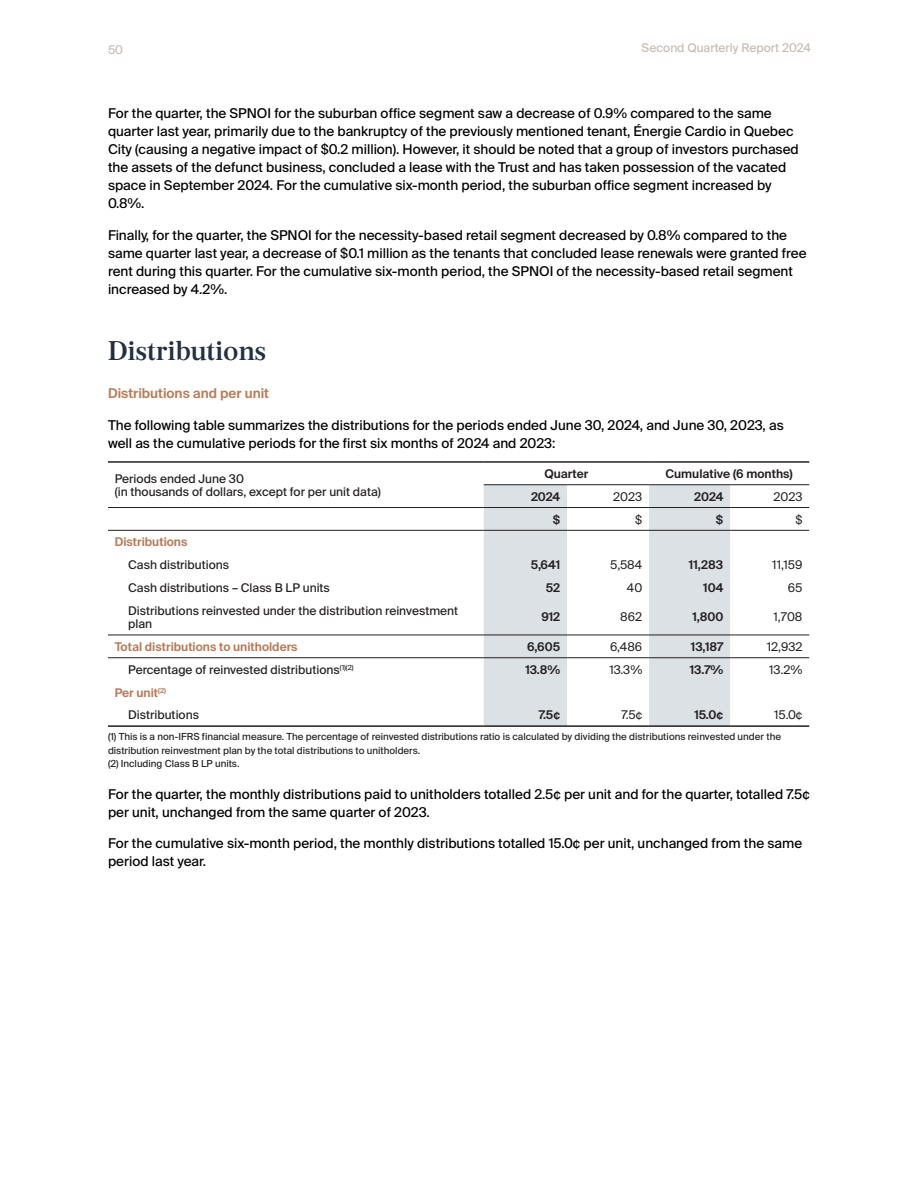
<style>
.page{position:relative;width:918px;height:1188px;background:#fff}
.page>*{position:absolute;margin:0;border:0;box-sizing:border-box;transform-origin:0 0}
.Title_MD_A{font:600 27px "Burgess Pro";color:#213042}
.Body_MD_A{font:13.5px/18px "Suisse Intl";color:#000}
.Subtitle_MD_A_Terracotta_Bold{font:600 13.5px "Suisse Intl";color:#b97c58}
.Table_regular_left_indented{font:12px/13.5px "Suisse Intl";color:#231f20}
.Table_bold_right{font:600 12px "Suisse Intl";color:#231f20}
.Table_regular_right{font:12px "Suisse Intl";color:#231f20}
.Table_regular_left{font:12px "Suisse Intl";color:#231f20}
.Table_terracotta{font:600 12px "Suisse Intl";color:#b57957}
.t1{font:12px "Suisse Intl";color:#c4bdb8}
.Table_bold_centered{font:600 12px "Suisse Intl";color:#231f20}
.Table_notes{font:9.75px/13.5px "Suisse Intl";color:#231f20}
</style>
<div class="page">
<svg style="left:484px;top:485px;width:246px;height:240px;fill:#dce1e6"></svg>
<hr style="left:108px;top:461px;width:376px;height:2px;background:#231f20">
<hr style="left:484px;top:461px;width:83px;height:2px;background:#231f20">
<hr style="left:567px;top:461px;width:82px;height:2px;background:#231f20">
<hr style="left:649px;top:461px;width:81px;height:2px;background:#231f20">
<hr style="left:730px;top:461px;width:79px;height:2px;background:#231f20">
<hr style="left:484px;top:484px;width:83px;height:1px;background:#231f20">
<hr style="left:567px;top:484px;width:82px;height:1px;background:#231f20">
<hr style="left:649px;top:484px;width:81px;height:1px;background:#231f20">
<hr style="left:730px;top:484px;width:79px;height:1px;background:#231f20">
<hr style="left:108px;top:507px;width:376px;height:1px;background:#231f20">
<hr style="left:484px;top:507px;width:83px;height:1px;background:#231f20">
<hr style="left:567px;top:507px;width:82px;height:1px;background:#231f20">
<hr style="left:649px;top:507px;width:81px;height:1px;background:#231f20">
<hr style="left:730px;top:507px;width:79px;height:1px;background:#231f20">
<hr style="left:108px;top:530px;width:376px;height:1px;background:#231f20">
<hr style="left:484px;top:530px;width:83px;height:1px;background:#231f20">
<hr style="left:567px;top:530px;width:82px;height:1px;background:#231f20">
<hr style="left:649px;top:530px;width:81px;height:1px;background:#231f20">
<hr style="left:730px;top:530px;width:79px;height:1px;background:#231f20">
<hr style="left:108px;top:635px;width:376px;height:1px;background:#231f20">
<hr style="left:484px;top:635px;width:83px;height:1px;background:#231f20">
<hr style="left:567px;top:635px;width:82px;height:1px;background:#231f20">
<hr style="left:649px;top:635px;width:81px;height:1px;background:#231f20">
<hr style="left:730px;top:635px;width:79px;height:1px;background:#231f20">
<hr style="left:108px;top:657px;width:376px;height:1px;background:#231f20">
<hr style="left:484px;top:657px;width:83px;height:1px;background:#231f20">
<hr style="left:567px;top:657px;width:82px;height:1px;background:#231f20">
<hr style="left:649px;top:657px;width:81px;height:1px;background:#231f20">
<hr style="left:730px;top:657px;width:79px;height:1px;background:#231f20">
<hr style="left:108px;top:725px;width:376px;height:2px;background:#231f20">
<hr style="left:484px;top:725px;width:83px;height:2px;background:#231f20">
<hr style="left:567px;top:725px;width:82px;height:2px;background:#231f20">
<hr style="left:649px;top:725px;width:81px;height:2px;background:#231f20">
<hr style="left:730px;top:725px;width:79px;height:2px;background:#231f20">
<p class="t1" style="left:108px;top:43px;width:17px">50</p>
<p class="t1" style="left:642px;top:41px;width:171px">Second Quarterly Report 2024</p>
<p class="Body_MD_A" style="left:108px;top:105px;width:692px">For the quarter, the SPNOI for the suburban office segment saw a decrease of 0.9% compared to the same quarter last year, primarily due to the bankruptcy of the previously mentioned tenant, Énergie Cardio in Quebec City (causing a negative impact of $0.2 million). However, it should be noted that a group of investors purchased the assets of the defunct business, concluded a lease with the Trust and has taken possession of the vacated space in September 2024. For the cumulative six-month period, the suburban office segment increased by 0.8%.</p>
<p class="Body_MD_A" style="left:108px;top:226px;width:700px">Finally, for the quarter, the SPNOI for the necessity-based retail segment decreased by 0.8% compared to the same quarter last year, a decrease of $0.1 million as the tenants that concluded lease renewals were granted free rent during this quarter. For the cumulative six-month period, the SPNOI of the necessity-based retail segment increased by 4.2%.</p>
<p class="Title_MD_A" style="left:108px;top:334px;width:160px">Distributions</p>
<p class="Subtitle_MD_A_Terracotta_Bold" style="left:108px;top:386px;width:163px">Distributions and per unit</p>
<p class="Body_MD_A" style="left:108px;top:416px;width:677px">The following table summarizes the distributions for the periods ended June 30, 2024, and June 30, 2023, as well as the cumulative periods for the first six months of 2024 and 2023:</p>
<p class="Table_regular_left" style="left:115px;top:471px;width:131px">Periods ended June 30</p>
<p class="Table_regular_left" style="left:115px;top:485px;width:268px">(in thousands of dollars, except for per unit data)</p>
<p class="Table_bold_centered" style="left:545px;top:467px;width:45px">Quarter</p>
<p class="Table_bold_centered" style="left:666px;top:467px;width:129px">Cumulative (6 months)</p>
<p class="Table_bold_right" style="left:531px;top:490px;width:31px">2024</p>
<p class="Table_regular_right" style="left:613px;top:490px;width:31px">2023</p>
<p class="Table_bold_right" style="left:694px;top:490px;width:31px">2024</p>
<p class="Table_regular_right" style="left:773px;top:490px;width:31px">2023</p>
<p class="Table_bold_right" style="left:553px;top:512px;width:9px">$</p>
<p class="Table_regular_right" style="left:635px;top:512px;width:9px">$</p>
<p class="Table_bold_right" style="left:716px;top:512px;width:9px">$</p>
<p class="Table_regular_right" style="left:795px;top:512px;width:9px">$</p>
<p class="Table_terracotta" style="left:115px;top:535px;width:74px">Distributions</p>
<p class="Table_regular_left_indented" style="left:128px;top:558px;width:102px">Cash distributions</p>
<p class="Table_bold_right" style="left:531px;top:558px;width:31px">5,641</p>
<p class="Table_regular_right" style="left:610px;top:558px;width:34px">5,584</p>
<p class="Table_bold_right" style="left:689px;top:558px;width:36px">11,283</p>
<p class="Table_regular_right" style="left:772px;top:558px;width:32px">11,159</p>
<p class="Table_regular_left_indented" style="left:128px;top:581px;width:203px">Cash distributions – Class B LP units</p>
<p class="Table_bold_right" style="left:546px;top:581px;width:16px">52</p>
<p class="Table_regular_right" style="left:627px;top:581px;width:17px">40</p>
<p class="Table_bold_right" style="left:703px;top:581px;width:21px">104</p>
<p class="Table_regular_right" style="left:788px;top:581px;width:16px">65</p>
<p class="Table_regular_left_indented" style="left:128px;top:604px;width:331px">Distributions reinvested under the distribution reinvestment plan</p>
<p class="Table_bold_right" style="left:541px;top:610px;width:20px">912</p>
<p class="Table_regular_right" style="left:620px;top:610px;width:23px">862</p>
<p class="Table_bold_right" style="left:693px;top:610px;width:32px">1,800</p>
<p class="Table_regular_right" style="left:774px;top:610px;width:30px">1,708</p>
<p class="Table_terracotta" style="left:115px;top:640px;width:184px">Total distributions to unitholders</p>
<p class="Table_bold_right" style="left:527px;top:640px;width:34px">6,605</p>
<p class="Table_regular_right" style="left:610px;top:640px;width:34px">6,486</p>
<p class="Table_bold_right" style="left:691px;top:640px;width:34px">13,187</p>
<p class="Table_regular_right" style="left:767px;top:640px;width:37px">12,932</p>
<p class="Table_regular_left_indented" style="left:128px;top:663px;width:227px">Percentage of reinvested distributions<sup>(1)(2)</sup></p>
<p class="Table_bold_right" style="left:525px;top:663px;width:36px">13.8%</p>
<p class="Table_regular_right" style="left:609px;top:663px;width:34px">13.3%</p>
<p class="Table_bold_right" style="left:690px;top:663px;width:35px">13.7%</p>
<p class="Table_regular_right" style="left:769px;top:663px;width:35px">13.2%</p>
<p class="Table_terracotta" style="left:115px;top:685px;width:53px">Per unit<sup>(2)</sup></p>
<p class="Table_regular_left_indented" style="left:128px;top:708px;width:72px">Distributions</p>
<p class="Table_bold_right" style="left:539px;top:708px;width:23px">7.5¢</p>
<p class="Table_regular_right" style="left:621px;top:708px;width:22px">7.5¢</p>
<p class="Table_bold_right" style="left:694px;top:708px;width:30px">15.0¢</p>
<p class="Table_regular_right" style="left:774px;top:708px;width:30px">15.0¢</p>
<p class="Table_notes" style="left:108px;top:730px;width:675px">(1) This is a non-IFRS financial measure. The percentage of reinvested distributions ratio is calculated by dividing the distributions reinvested under the distribution reinvestment plan by the total distributions to unitholders.</p>
<p class="Table_notes" style="left:108px;top:757px;width:133px">(2) Including Class B LP units.</p>
<p class="Body_MD_A" style="left:108px;top:785px;width:703px">For the quarter, the monthly distributions paid to unitholders totalled 2.5¢ per unit and for the quarter, totalled 7.5¢ per unit, unchanged from the same quarter of 2023.</p>
<p class="Body_MD_A" style="left:108px;top:835px;width:696px">For the cumulative six-month period, the monthly distributions totalled 15.0¢ per unit, unchanged from the same period last year.</p>
</div>
